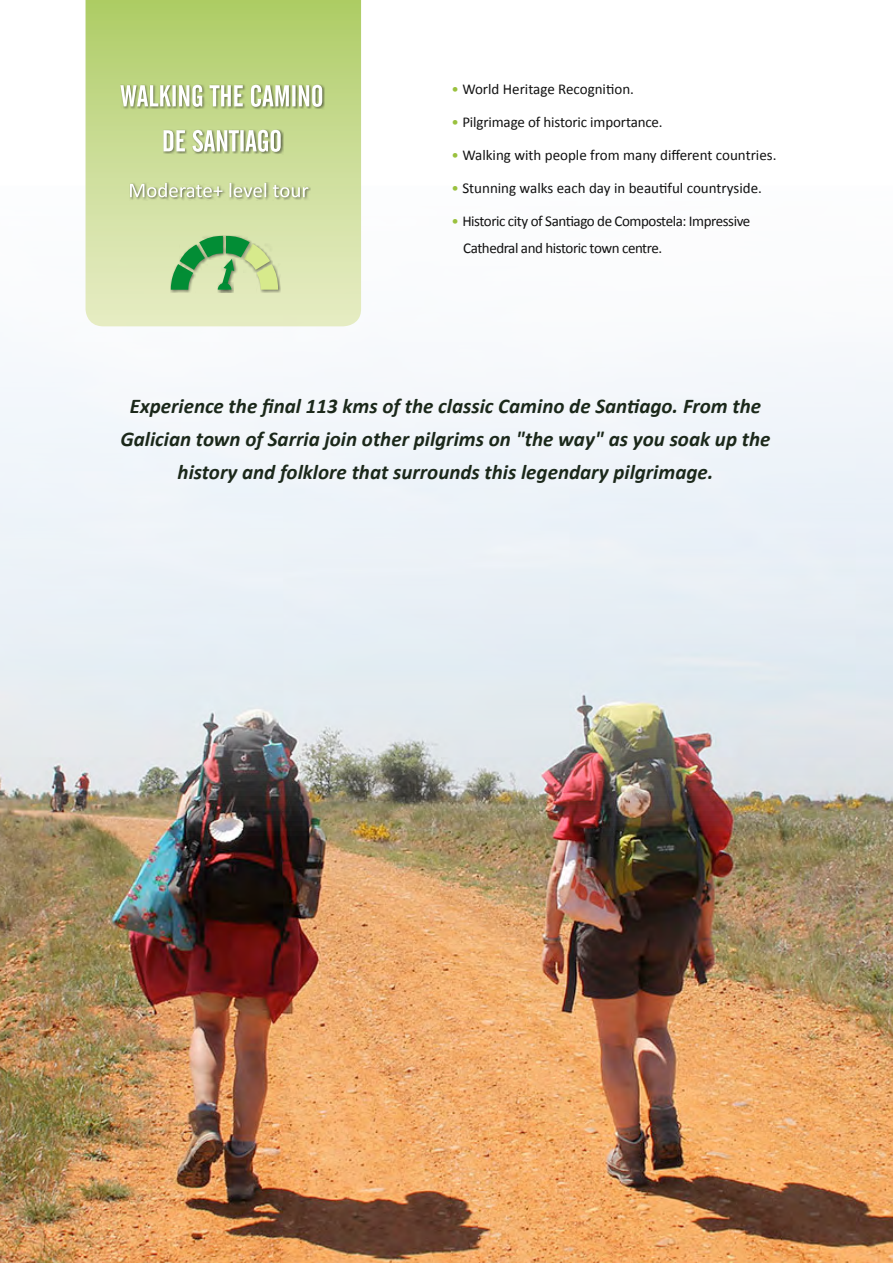
<style>
.page{position:relative;width:893px;height:1263px;background:#fff}
.page>*{position:absolute;margin:0;border:0;box-sizing:border-box;transform-origin:0 0}
.t1{font:italic 700 21px/33px "Calibri";color:#1b281a;text-align:center}
.t2{font:15px "Calibri";letter-spacing:-.01em;color:#121212}
.t3{font:15px/27px "Calibri";letter-spacing:-.03em;color:#121212}
.s1{color:#9ac13e}
</style>
<div class="page">
<img style="left:0;top:186px;width:893px;height:1077px">
<svg style="left:86px;top:0;width:275px;height:326px;background:#cadc95"></svg>
<div style="left:163px;top:129px;width:121px;height:26px;background:#121212;opacity:.48"></div>
<svg style="left:163px;top:130px;width:118px;height:22px"></svg>
<div style="left:120px;top:84px;width:205px;height:26px;background:#121212;opacity:.48"></div>
<svg style="left:120px;top:85px;width:202px;height:22px"></svg>
<div style="left:256px;top:263px;width:25px;height:30px;background:#121212;opacity:.48"></div>
<div style="left:170px;top:263px;width:26px;height:30px;background:#121212;opacity:.48"></div>
<div style="left:199px;top:235px;width:27px;height:25px;background:#121212;opacity:.48"></div>
<div style="left:226px;top:235px;width:27px;height:25px;background:#121212;opacity:.48"></div>
<div style="left:221px;top:258px;width:17px;height:34px;background:#e2e9bb"></div>
<div style="left:217px;top:282px;width:17px;height:10px;background:#121212;opacity:.48"></div>
<svg style="left:171px;top:236px;width:107px;height:54px;background:#97c685"></svg>
<div style="left:130px;top:182px;width:181px;height:18px;background:#121212;opacity:.48"></div>
<svg style="left:130px;top:183px;width:178px;height:14px;background:#ccd6ad"></svg>
<p class="t2" style="left:451px;top:80px;width:184px"><span class="s1">•</span> World Heritage Recognition.</p>
<p class="t2" style="left:451px;top:113px;width:213px"><span class="s1">•</span> Pilgrimage of historic importance.</p>
<p class="t2" style="left:451px;top:146px;width:326px"><span class="s1">•</span> Walking with people from many different countries.</p>
<p class="t2" style="left:451px;top:179px;width:312px"><span class="s1">•</span> Stunning walks each day in beautiful countryside.</p>
<p class="t3" style="left:463px;top:207px;width:289px;text-indent:-12px"><span class="s1">•</span> Historic city of Santiago de Compostela: Impressive<br>Cathedral and historic town centre.</p>
<p class="t1" style="left:120px;top:388px;width:652px">Experience the final 113 kms of the classic Camino de Santiago. From the<br>Galician town of Sarria join other pilgrims on "the way" as you soak up the history and folklore that surrounds this legendary pilgrimage.</p>
</div>
